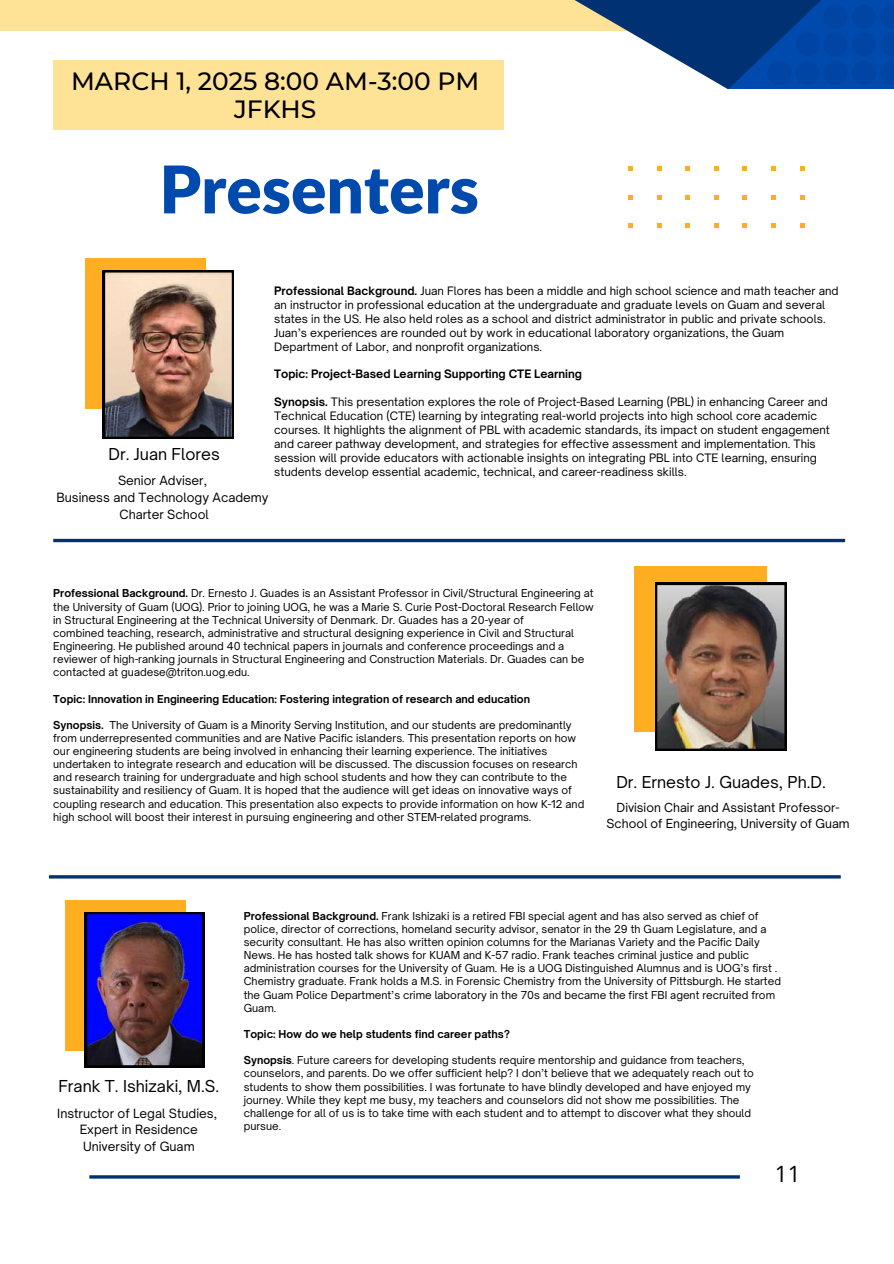
<style>
.page{position:relative;width:894px;height:1264px;background:#fff}
.page>*{position:absolute;margin:0;border:0;box-sizing:border-box;transform-origin:0 0}
.t1{font:900 65.7px "Lato";color:#004aad}
.t2{font:500 24.9px/28.2px "Montserrat";color:#000;text-align:center}
.t3{font:22.5px "Open Sans";color:#000}
.t4{font:15.75px "Open Sauce One";color:#000}
.t5{font:12.3px/17px "Open Sauce One";color:#000;text-align:center}
.t6{font:12px/15.9px "Open Sauce One";color:#000;text-align:center}
.t7{font:11.1px/14px "Open Sauce One";color:#000}
.t8{font:700 11.1px "Open Sauce One";color:#000}
.t9{font:10.5px/13.2px "Open Sauce One";color:#000}
.t10{font:700 10.5px "Open Sauce One";color:#000}
.s1{font-weight:700}
</style>
<div class="page">
<hr style="left:89px;top:1175px;width:650px;height:3px;background:#003172">
<div style="left:85px;top:258px;width:120px;height:151px;background:#ffad21"></div>
<div style="left:634px;top:565px;width:133px;height:166px;background:#ffad21"></div>
<svg style="left:628px;top:167px;width:4px;height:4px"></svg>
<svg style="left:628px;top:195px;width:4px;height:4px"></svg>
<svg style="left:628px;top:223px;width:4px;height:4px"></svg>
<svg style="left:657px;top:167px;width:4px;height:4px"></svg>
<svg style="left:657px;top:195px;width:4px;height:4px"></svg>
<svg style="left:657px;top:223px;width:4px;height:4px"></svg>
<svg style="left:685px;top:167px;width:4px;height:4px"></svg>
<svg style="left:685px;top:195px;width:4px;height:4px"></svg>
<svg style="left:685px;top:223px;width:4px;height:4px"></svg>
<svg style="left:714px;top:167px;width:4px;height:4px"></svg>
<svg style="left:714px;top:195px;width:4px;height:4px"></svg>
<svg style="left:714px;top:223px;width:4px;height:4px"></svg>
<svg style="left:742px;top:167px;width:4px;height:4px"></svg>
<svg style="left:742px;top:195px;width:4px;height:4px"></svg>
<svg style="left:742px;top:223px;width:4px;height:4px"></svg>
<svg style="left:771px;top:167px;width:4px;height:4px"></svg>
<svg style="left:771px;top:195px;width:4px;height:4px"></svg>
<svg style="left:771px;top:223px;width:4px;height:4px"></svg>
<svg style="left:800px;top:167px;width:3px;height:4px"></svg>
<svg style="left:800px;top:195px;width:3px;height:4px"></svg>
<svg style="left:800px;top:223px;width:3px;height:4px"></svg>
<div style="left:0;top:0;width:700px;height:31px;background:#fee296"></div>
<svg style="left:503px;top:0;width:225px;height:89px"></svg>
<svg style="left:728px;top:0;width:165px;height:89px;background:#003985"></svg>
<svg style="left:767px;top:0;width:126px;height:84px;background:#0044a0"></svg>
<div style="left:53px;top:60px;width:450px;height:70px;background:#fee296"></div>
<img style="left:103px;top:270px;width:130px;height:169px">
<img style="left:654px;top:583px;width:132px;height:167px">
<div style="left:65px;top:899px;width:120px;height:151px;background:#ffad21"></div>
<img style="left:85px;top:912px;width:119px;height:155px">
<hr style="left:49px;top:875px;width:791px;height:3px;background:#003172">
<hr style="left:53px;top:539px;width:791px;height:3px;background:#003172">
<h2 class="t2" style="left:71px;top:67px;width:409px">MARCH 1, 2025 8:00 AM-3:00 PM<br>JFKHS</h2>
<h1 class="t1" style="left:159px;top:148px;width:321px">Presenters</h1>
<p class="t7" style="left:274px;top:283px;width:565px"><span class="s1">Professional Background.</span> Juan Flores has been a middle and high school science and math teacher and an instructor in professional education at the undergraduate and graduate levels on Guam and several states in the US. He also held roles as a school and district administrator in public and private schools.<br>Juan’s experiences are rounded out by work in educational laboratory organizations, the Guam Department of Labor, and nonprofit organizations.</p>
<p class="t8" style="left:274px;top:367px;width:309px">Topic: Project-Based Learning Supporting CTE Learning</p>
<p class="t7" style="left:274px;top:395px;width:557px"><span class="s1">Synopsis.</span> This presentation explores the role of Project-Based Learning (PBL) in enhancing Career and Technical Education (CTE) learning by integrating real-world projects into high school core academic courses. It highlights the alignment of PBL with academic standards, its impact on student engagement and career pathway development, and strategies for effective assessment and implementation. This session will provide educators with actionable insights on integrating PBL into CTE learning, ensuring students develop essential academic, technical, and career-readiness skills.</p>
<h3 class="t4" style="left:108px;top:444px;width:113px">Dr. Juan Flores</h3>
<p class="t5" style="left:56px;top:472px;width:213px">Senior Adviser,<br>Business and Technology Academy<br>Charter School</p>
<p class="t9" style="left:53px;top:587px;width:542px"><span class="s1">Professional Background.</span> Dr. Ernesto J. Guades is an Assistant Professor in Civil/Structural Engineering at the University of Guam (UOG). Prior to joining UOG, he was a Marie S. Curie Post-Doctoral Research Fellow in Structural Engineering at the Technical University of Denmark. Dr. Guades has a 20-year of<br>combined teaching, research, administrative and structural designing experience in Civil and Structural Engineering. He published around 40 technical papers in journals and conference proceedings and a reviewer of high-ranking journals in Structural Engineering and Construction Materials. Dr. Guades can be contacted at guadese@triton.uog.edu.</p>
<p class="t10" style="left:53px;top:692px;width:478px">Topic: Innovation in Engineering Education: Fostering integration of research and education</p>
<p class="t9" style="left:53px;top:718px;width:532px"><span class="s1">Synopsis.</span> The University of Guam is a Minority Serving Institution, and our students are predominantly from underrepresented communities and are Native Pacific islanders. This presentation reports on how our engineering students are being involved in enhancing their learning experience. The initiatives undertaken to integrate research and education will be discussed. The discussion focuses on research and research training for undergraduate and high school students and how they can contribute to the sustainability and resiliency of Guam. It is hoped that the audience will get ideas on innovative ways of coupling research and education. This presentation also expects to provide information on how K-12 and high school will boost their interest in pursuing engineering and other STEM-related programs.</p>
<h3 class="t4" style="left:616px;top:772px;width:211px">Dr. Ernesto J. Guades, Ph.D.</h3>
<p class="t6" style="left:606px;top:799px;width:244px">Division Chair and Assistant Professor-<br>School of Engineering, University of Guam</p>
<h3 class="t4" style="left:58px;top:1076px;width:162px">Frank T. Ishizaki, M.S.</h3>
<p class="t5" style="left:57px;top:1104px;width:161px">Instructor of Legal Studies,<br>Expert in Residence<br>University of Guam</p>
<p class="t9" style="left:244px;top:909px;width:538px"><span class="s1">Professional Background.</span> Frank Ishizaki is a retired FBI special agent and has also served as chief of police, director of corrections, homeland security advisor, senator in the 29 th Guam Legislature, and a security consultant. He has also written opinion columns for the Marianas Variety and the Pacific Daily News. He has hosted talk shows for KUAM and K-57 radio. Frank teaches criminal justice and public administration courses for the University of Guam. He is a UOG Distinguished Alumnus and is UOG’s first .<br>Chemistry graduate. Frank holds a M.S. in Forensic Chemistry from the University of Pittsburgh. He started the Guam Police Department’s crime laboratory in the 70s and became the first FBI agent recruited from Guam.</p>
<p class="t10" style="left:244px;top:1027px;width:267px">Topic: How do we help students find career paths?</p>
<p class="t9" style="left:244px;top:1053px;width:511px"><span class="s1">Synopsis</span>. Future careers for developing students require mentorship and guidance from teachers, counselors, and parents. Do we offer sufficient help? I don’t believe that we adequately reach out to students to show them possibilities. I was fortunate to have blindly developed and have enjoyed my journey. While they kept me busy, my teachers and counselors did not show me possibilities. The challenge for all of us is to take time with each student and to attempt to discover what they should pursue.</p>
<h3 class="t3" style="left:774px;top:1157px;width:27px">11</h3>
</div>
